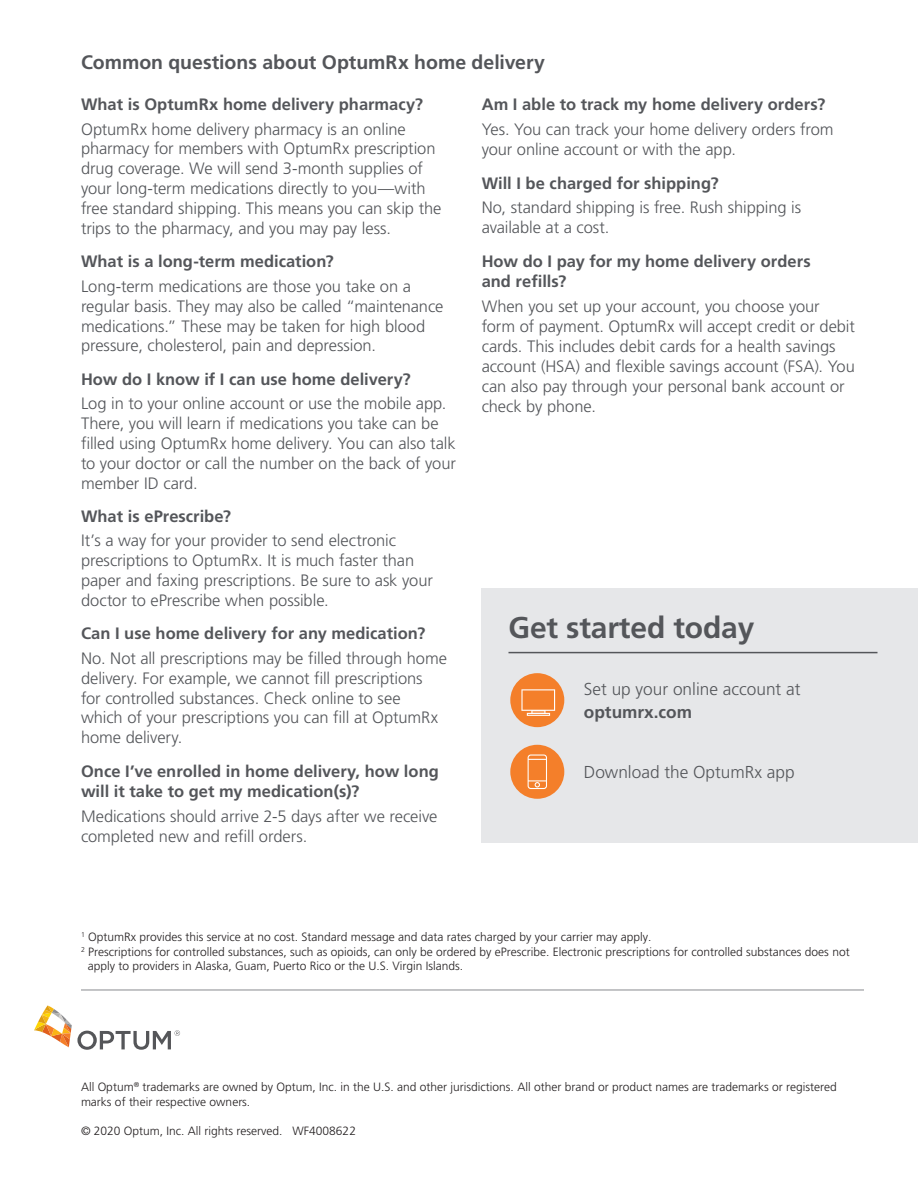
<style>
.page{position:relative;width:918px;height:1188px;background:#fff}
.page>*{position:absolute;margin:0;border:0;box-sizing:border-box;transform-origin:0 0}
.t1{font:700 30px "Frutiger";letter-spacing:-.005em;color:#54565a}
.t2{font:700 19.5px "Frutiger LT Pro";color:#54565a}
.t3{font:300 17.25px/22.5px "Frutiger LT Pro";color:#54565a}
.t4{font:300 16.5px/20px "Frutiger LT Pro";letter-spacing:-.005em;color:#54565a}
.t5{font:700 16.5px/20.1px "Frutiger LT Pro";color:#54565a}
.t6{font:300 12px/14.4px "Frutiger LT Pro";color:#231f20}
.s1{font-family:"Frutiger";font-weight:700}
</style>
<div class="page">
<hr style="left:81px;top:990px;width:783px;height:1px;background:#898b8e">
<div style="left:482px;top:588px;width:436px;height:254px;background:#e6e7e9"></div>
<hr style="left:508px;top:652px;width:370px;height:1px;background:#54565a">
<img style="left:510px;top:673px;width:55px;height:55px">
<img style="left:510px;top:744px;width:55px;height:55px">
<img style="left:34px;top:1005px;width:146px;height:45px">
<h2 class="t2" style="left:81px;top:50px;width:465px">Common questions about OptumRx home delivery</h2>
<h3 class="t5" style="left:81px;top:94px;width:344px">What is OptumRx home delivery pharmacy?</h3>
<p class="t4" style="left:81px;top:119px;width:362px">OptumRx home delivery pharmacy is an online pharmacy for members with OptumRx prescription drug coverage. We will send 3-month supplies of your long-term medications directly to you—with free standard shipping. This means you can skip the trips to the pharmacy, and you may pay less.</p>
<h3 class="t5" style="left:81px;top:252px;width:254px">What is a long-term medication?</h3>
<p class="t4" style="left:81px;top:276px;width:364px">Long-term medications are those you take on a regular basis. They may also be called “maintenance medications.” These may be taken for high blood pressure, cholesterol, pain and depression.</p>
<h3 class="t5" style="left:81px;top:369px;width:331px">How do I know if I can use home delivery?</h3>
<p class="t4" style="left:81px;top:394px;width:376px">Log in to your online account or use the mobile app.<br>There, you will learn if medications you take can be filled using OptumRx home delivery. You can also talk to your doctor or call the number on the back of your member ID card.</p>
<h3 class="t5" style="left:81px;top:506px;width:152px">What is ePrescribe?</h3>
<p class="t4" style="left:81px;top:531px;width:353px">It’s a way for your provider to send electronic prescriptions to OptumRx. It is much faster than paper and faxing prescriptions. Be sure to ask your doctor to ePrescribe when possible.</p>
<h3 class="t5" style="left:81px;top:624px;width:346px">Can I use home delivery for any medication?</h3>
<p class="t4" style="left:81px;top:648px;width:368px">No. Not all prescriptions may be filled through home delivery. For example, we cannot fill prescriptions<br>for controlled substances. Check online to see<br>which of your prescriptions you can fill at OptumRx home delivery.</p>
<h3 class="t5" style="left:81px;top:761px;width:359px">Once I’ve enrolled in home delivery, how long will it take to get my medication(s)?</h3>
<p class="t4" style="left:81px;top:806px;width:358px">Medications should arrive 2-5 days after we receive completed new and refill orders.</p>
<h3 class="t5" style="left:482px;top:95px;width:345px">Am I able to track my home delivery orders?</h3>
<p class="t4" style="left:482px;top:119px;width:354px">Yes. You can track your home delivery orders from your online account or with the app.</p>
<h3 class="t5" style="left:482px;top:173px;width:239px">Will I be charged for shipping?</h3>
<p class="t4" style="left:482px;top:198px;width:321px">No, standard shipping is free. Rush shipping is available at a cost.</p>
<h3 class="t5" style="left:482px;top:251px;width:331px">How do I pay for my home delivery orders and refills?</h3>
<p class="t4" style="left:482px;top:296px;width:375px">When you set up your account, you choose your form of payment. OptumRx will accept credit or debit cards. This includes debit cards for a health savings account (HSA) and flexible savings account (FSA). You can also pay through your personal bank account or check by phone.</p>
<h2 class="t1" style="left:508px;top:610px;width:247px">Get started today</h2>
<p class="t3" style="left:584px;top:678px;width:218px">Set up your online account at <span class="s1">optumrx.com</span></p>
<p class="t3" style="left:584px;top:761px;width:212px">Download the OptumRx app</p>
<p class="t6" style="left:81px;top:930px;width:572px"><sup>1</sup> OptumRx provides this service at no cost. Standard message and data rates charged by your carrier may apply.</p>
<p class="t6" style="left:81px;top:944px;width:770px"><sup>2</sup> Prescriptions for controlled substances, such as opioids, can only be ordered by ePrescribe. Electronic prescriptions for controlled substances does not</p>
<p class="t6" style="left:88px;top:959px;width:377px">apply to providers in Alaska, Guam, Puerto Rico or the U.S. Virgin Islands.</p>
<p class="t6" style="left:81px;top:1080px;width:757px">All Optum<sup>®</sup> trademarks are owned by Optum, Inc. in the U.S. and other jurisdictions. All other brand or product names are trademarks or registered marks of their respective owners.</p>
<p class="t6" style="left:81px;top:1123px;width:277px">© 2020 Optum, Inc. All rights reserved. WF4008622</p>
</div>
